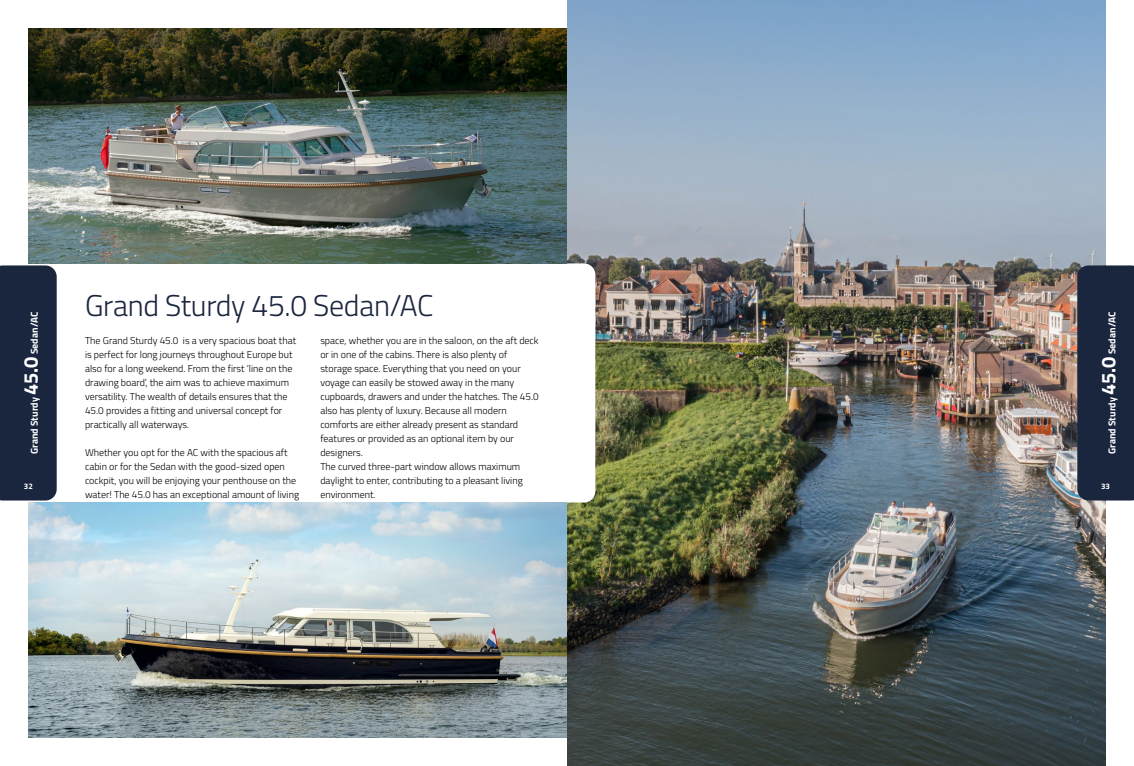
<style>
.page{position:relative;width:1134px;height:766px;background:#fff}
.page>*{position:absolute;margin:0;border:0;box-sizing:border-box;transform-origin:0 0}
.t1{font:300 30px "Titillium Web";letter-spacing:-.01em;color:#1a253e}
.t2{font:300 10px/14px "Titillium Web";color:#000}
.t3{font:700 10px "Titillium Web";color:#fff}
.t4{font:700 8px "Titillium Web";color:#fff}
.s1{font-size:20px}
</style>
<div class="page">
<img style="left:567px;top:0;width:539px;height:765px">
<div style="left:24px;top:263px;width:571px;height:239px;background:#fff;border-radius:11px"></div>
<img style="left:28px;top:28px;width:539px;height:235px">
<img style="left:28px;top:502px;width:539px;height:235px">
<div style="left:1077px;top:265px;width:57px;height:235px;background:#1a253e"></div>
<div style="left:0;top:265px;width:57px;height:235px;background:#1a253e"></div>
<p class="t3" style="left:27px;top:454px;width:144px;rotate:-90deg">Grand Sturdy <span class="s1">45.0</span> Sedan/AC</p>
<p class="t4" style="left:24px;top:480px;width:10px">32</p>
<h1 class="t1" style="left:85px;top:284px;width:350px">Grand Sturdy 45.0 Sedan/AC</h1>
<p class="t2" style="left:85px;top:333px;width:213px">The Grand Sturdy 45.0 is a very spacious boat that is perfect for long journeys throughout Europe but also for a long weekend. From the first ‘line on the drawing board’, the aim was to achieve maximum versatility. The wealth of details ensures that the 45.0 provides a fitting and universal concept for practically all waterways.</p>
<p class="t2" style="left:85px;top:445px;width:216px">Whether you opt for the AC with the spacious aft cabin or for the Sedan with the good-sized open cockpit, you will be enjoying your penthouse on the water! The 45.0 has an exceptional amount of living</p>
<p class="t2" style="left:320px;top:333px;width:220px">space, whether you are in the saloon, on the aft deck or in one of the cabins. There is also plenty of storage space. Everything that you need on your voyage can easily be stowed away in the many cupboards, drawers and under the hatches. The 45.0 also has plenty of luxury. Because all modern comforts are either already present as standard features or provided as an optional item by our designers.<br>The curved three-part window allows maximum daylight to enter, contributing to a pleasant living environment.</p>
<p class="t3" style="left:1104px;top:454px;width:144px;rotate:-90deg">Grand Sturdy <span class="s1">45.0</span> Sedan/AC</p>
<p class="t4" style="left:1101px;top:480px;width:10px">33</p>
</div>
